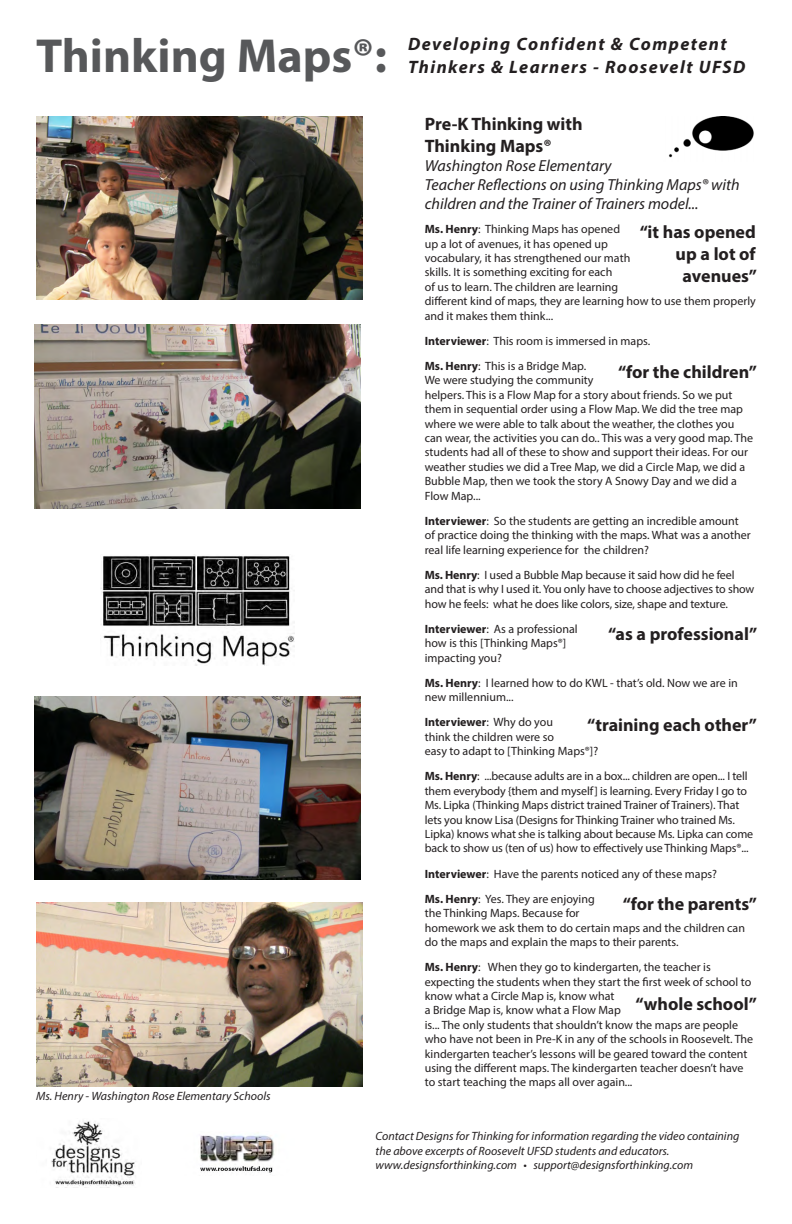
<style>
.page{position:relative;width:792px;height:1224px;background:#fff}
.page>*{position:absolute;margin:0;border:0;box-sizing:border-box;transform-origin:0 0}
.t1{font:700 48px "Myriad Pro";color:#57585a}
.t2{font:700 18px/21.6px "Myriad Pro";color:#231f20}
.t3{font:italic 700 18px "Myriad Pro";letter-spacing:.08em;color:#231f20}
.t4{font:italic 16px/19.2px "Myriad Pro";color:#231f20}
.t5{font:12px/14.4px "Myriad Pro";color:#231f20}
.t6{font:italic 12px/14.4px "Myriad Pro";color:#231f20}
.s1{font-weight:700}
</style>
<div class="page">
<img style="left:200px;top:1134px;width:75px;height:39px">
<img style="left:51px;top:1121px;width:85px;height:67px">
<img style="left:101px;top:554px;width:194px;height:112px">
<img style="left:669px;top:116px;width:85px;height:42px">
<img style="left:36px;top:116px;width:326px;height:184px">
<img style="left:34px;top:696px;width:327px;height:184px">
<img style="left:34px;top:325px;width:327px;height:183px">
<img style="left:36px;top:903px;width:327px;height:183px">
<p class="t1" style="left:36px;top:25px;width:352px">Thinking Maps®:</p>
<p class="t3" style="left:408px;top:32px;width:320px">Developing Confident &amp; Competent</p>
<p class="t3" style="left:408px;top:55px;width:339px">Thinkers &amp; Learners - Roosevelt UFSD</p>
<p class="t6" style="left:36px;top:1089px;width:236px">Ms. Henry - Washington Rose Elementary Schools</p>
<p class="t2" style="left:425px;top:112px;width:159px">Pre-K Thinking with<br>Thinking Maps®</p>
<p class="t4" style="left:425px;top:155px;width:316px">Washington Rose Elementary<br>Teacher Reflections on using Thinking Maps® with children and the Trainer of Trainers model...</p>
<p class="t5" style="left:425px;top:222px;width:333px"><span class="s1">Ms. Henry</span>: Thinking Maps has opened<br>up a lot of avenues, it has opened up<br>vocabulary, it has strengthened our math<br>skills. It is something exciting for each<br>of us to learn. The children are learning<br>different kind of maps, they are learning how to use them properly and it makes them think...</p>
<p class="t5" style="left:425px;top:333px;width:227px"><span class="s1">Interviewer</span>: This room is immersed in maps.</p>
<p class="t5" style="left:425px;top:358px;width:330px"><span class="s1">Ms. Henry</span>: This is a Bridge Map.<br>We were studying the community<br>helpers. This is a Flow Map for a story about friends. So we put them in sequential order using a Flow Map. We did the tree map where we were able to talk about the weather, the clothes you can wear, the activities you can do.. This was a very good map. The students had all of these to show and support their ideas. For our weather studies we did a Tree Map, we did a Circle Map, we did a Bubble Map, then we took the story A Snowy Day and we did a Flow Map...</p>
<p class="t5" style="left:425px;top:513px;width:327px"><span class="s1">Interviewer</span>: So the students are getting an incredible amount of practice doing the thinking with the maps. What was a another real life learning experience for the children?</p>
<p class="t5" style="left:425px;top:567px;width:331px"><span class="s1">Ms. Henry</span>: I used a Bubble Map because it said how did he feel and that is why I used it. You only have to choose adjectives to show how he feels: what he does like colors, size, shape and texture.</p>
<p class="t5" style="left:425px;top:621px;width:154px"><span class="s1">Interviewer</span>: As a professional how is this [Thinking Maps®] impacting you?</p>
<p class="t5" style="left:425px;top:675px;width:315px"><span class="s1">Ms. Henry</span>: I learned how to do KWL - that’s old. Now we are in new millennium...</p>
<p class="t5" style="left:425px;top:715px;width:175px"><span class="s1">Interviewer</span>: Why do you<br>think the children were so<br>easy to adapt to [Thinking Maps®]?</p>
<p class="t5" style="left:425px;top:769px;width:330px"><span class="s1">Ms. Henry</span>: ...because adults are in a box... children are open... I tell them everybody {them and myself] is learning. Every Friday I go to Ms. Lipka (Thinking Maps district trained Trainer of Trainers). That lets you know Lisa (Designs for Thinking Trainer who trained Ms.<br>Lipka) knows what she is talking about because Ms. Lipka can come back to show us (ten of us) how to effectively use Thinking Maps®...</p>
<p class="t5" style="left:425px;top:866px;width:294px"><span class="s1">Interviewer</span>: Have the parents noticed any of these maps?</p>
<p class="t5" style="left:425px;top:891px;width:322px"><span class="s1">Ms. Henry</span>: Yes. They are enjoying<br>the Thinking Maps. Because for<br>homework we ask them to do certain maps and the children can do the maps and explain the maps to their parents.</p>
<p class="t5" style="left:425px;top:960px;width:330px"><span class="s1">Ms. Henry</span>: When they go to kindergarten, the teacher is expecting the students when they start the first week of school to know what a Circle Map is, know what<br>a Bridge Map is, know what a Flow Map<br>is... The only students that shouldn’t know the maps are people who have not been in Pre-K in any of the schools in Roosevelt. The kindergarten teacher’s lessons will be geared toward the content using the different maps. The kindergarten teacher doesn’t have to start teaching the maps all over again...</p>
<p class="t2" style="left:640px;top:221px;width:119px;text-align:right">“it has opened up a lot of avenues”</p>
<p class="t2" style="left:618px;top:360px;width:140px">“for the children”</p>
<p class="t2" style="left:608px;top:622px;width:151px">“as a professional”</p>
<p class="t2" style="left:587px;top:714px;width:171px">“training each other”</p>
<p class="t2" style="left:623px;top:893px;width:136px">“for the parents”</p>
<p class="t2" style="left:636px;top:993px;width:123px">“whole school”</p>
<p class="t6" style="left:376px;top:1129px;width:365px">Contact Designs for Thinking for information regarding the video containing the above excerpts of Roosevelt UFSD students and educators.</p>
<p class="t6" style="left:376px;top:1158px;width:319px">www.designsforthinking.com • support@designsforthinking.com</p>
</div>
